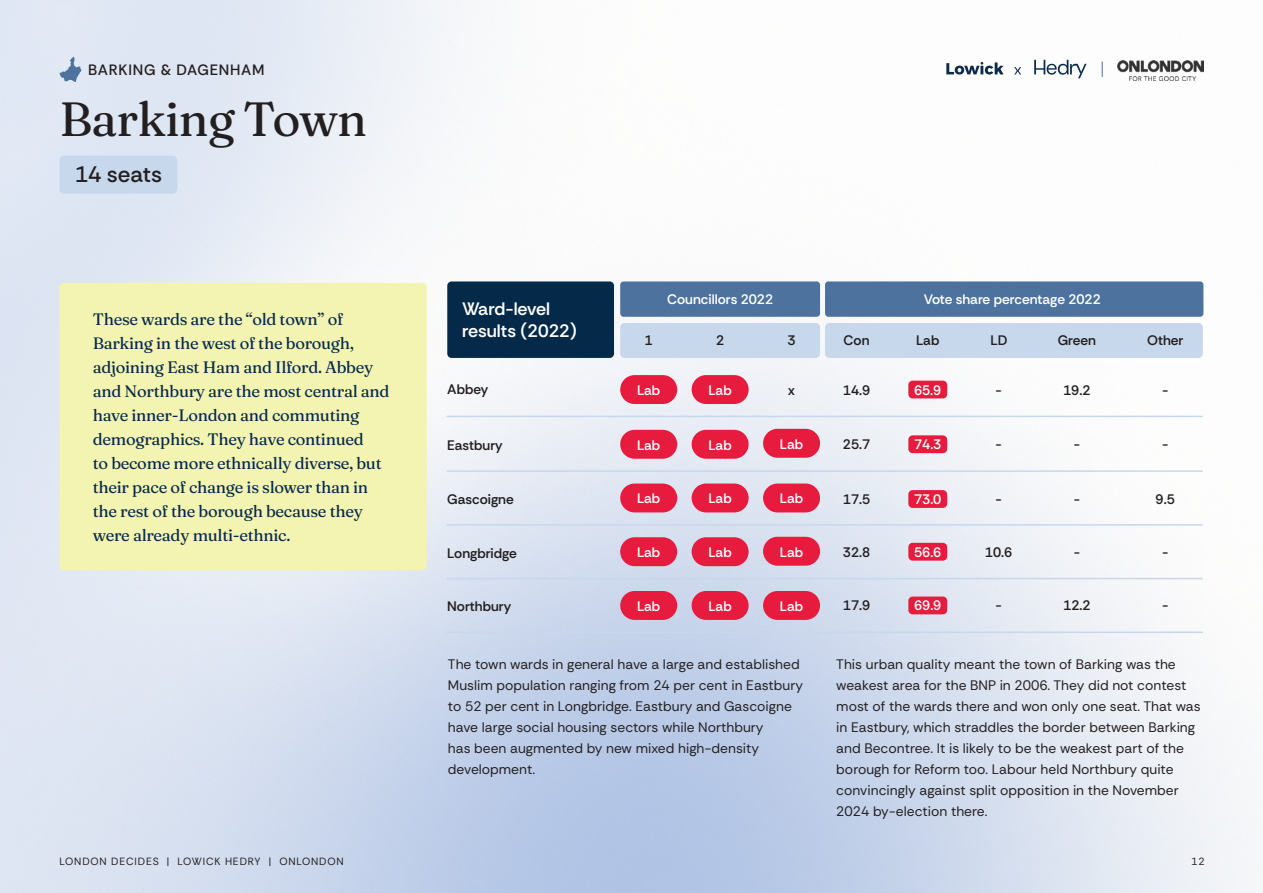
<style>
.page{position:relative;width:1263px;height:893px;background:#fff}
.page>*{position:absolute;margin:0;border:0;box-sizing:border-box;transform-origin:0 0}
.t1{font:900 48px "Fraunces 9 pt";letter-spacing:-.02em;color:#231f20}
.t2{font:500 22.5px "Rethink Sans";color:#231f20}
.t3{font:600 18px/21.6px "Rethink Sans";color:#fff}
.t4{font:900 16.5px/24px "Fraunces 9 pt";letter-spacing:-.02em;color:#052a49}
.t5{font:500 15px "Rethink Sans";letter-spacing:.05em;color:#231f20}
.t6{font:600 13.95px "Rethink Sans";color:#231f20}
.t7{font:13.8px/21px "Rethink Sans";color:#231f20}
.t8{font:600 13.8px "Rethink Sans";color:#231f20}
.t9{font:600 13.8px "Rethink Sans";color:#fff}
.t10{font:10.5px "Rethink Sans";letter-spacing:.08em;color:#231f20}
</style>
<div class="page">
<img style="left:0;top:0;width:1263px;height:893px">
<svg style="left:946px;top:62px;width:58px;height:13px"></svg>
<svg style="left:1034px;top:60px;width:52px;height:18px"></svg>
<svg style="left:1014px;top:67px;width:7px;height:8px"></svg>
<img style="left:1118px;top:61px;width:85px;height:20px">
<svg style="left:1102px;top:62px;width:1px;height:15px"></svg>
<svg style="left:60px;top:57px;width:22px;height:25px"></svg>
<div style="left:60px;top:156px;width:117px;height:38px;background:#c7d8ec;border-radius:4px"></div>
<div style="left:447px;top:281px;width:167px;height:77px;background:#052a49;border-radius:4px"></div>
<div style="left:825px;top:281px;width:378px;height:36px;background:#4c729d;border-radius:3px"></div>
<div style="left:620px;top:281px;width:200px;height:36px;background:#4c729d;border-radius:3px"></div>
<div style="left:908px;top:381px;width:39px;height:17px;background:#e61b3d;border-radius:4px"></div>
<div style="left:692px;top:375px;width:57px;height:29px;background:#e61b3d;border-radius:14px"></div>
<div style="left:620px;top:375px;width:57px;height:29px;background:#e61b3d;border-radius:14px"></div>
<div style="left:763px;top:483px;width:57px;height:29px;background:#e61b3d;border-radius:14px"></div>
<div style="left:763px;top:537px;width:57px;height:29px;background:#e61b3d;border-radius:14px"></div>
<div style="left:763px;top:591px;width:57px;height:29px;background:#e61b3d;border-radius:14px"></div>
<div style="left:692px;top:483px;width:57px;height:29px;background:#e61b3d;border-radius:14px"></div>
<div style="left:620px;top:483px;width:57px;height:29px;background:#e61b3d;border-radius:14px"></div>
<div style="left:908px;top:490px;width:39px;height:18px;background:#e61b3d;border-radius:4px"></div>
<div style="left:908px;top:435px;width:39px;height:18px;background:#e61b3d;border-radius:4px"></div>
<div style="left:763px;top:429px;width:57px;height:29px;background:#e61b3d;border-radius:14px"></div>
<div style="left:692px;top:430px;width:57px;height:29px;background:#e61b3d;border-radius:14px"></div>
<div style="left:620px;top:430px;width:57px;height:29px;background:#e61b3d;border-radius:14px"></div>
<div style="left:908px;top:543px;width:39px;height:18px;background:#e61b3d;border-radius:4px"></div>
<div style="left:692px;top:537px;width:57px;height:29px;background:#e61b3d;border-radius:14px"></div>
<div style="left:620px;top:537px;width:57px;height:29px;background:#e61b3d;border-radius:14px"></div>
<div style="left:908px;top:596px;width:39px;height:18px;background:#e61b3d;border-radius:4px"></div>
<div style="left:692px;top:591px;width:57px;height:29px;background:#e61b3d;border-radius:14px"></div>
<div style="left:620px;top:591px;width:57px;height:29px;background:#e61b3d;border-radius:14px"></div>
<div style="left:825px;top:323px;width:378px;height:35px;background:#c7d8ec;border-radius:4px"></div>
<div style="left:620px;top:323px;width:200px;height:35px;background:#c7d8ec;border-radius:4px"></div>
<hr style="left:447px;top:416px;width:756px;height:1px;background:#c7d8ec">
<hr style="left:447px;top:470px;width:756px;height:2px;background:#c7d8ec">
<hr style="left:447px;top:524px;width:756px;height:2px;background:#c7d8ec">
<hr style="left:447px;top:578px;width:756px;height:1px;background:#c7d8ec">
<hr style="left:447px;top:632px;width:756px;height:1px;background:#c7d8ec">
<div style="left:59px;top:283px;width:368px;height:287px;background:#f3f3b2;border-radius:4px"></div>
<p class="t5" style="left:88px;top:60px;width:178px">BARKING &amp; DAGENHAM</p>
<h1 class="t1" style="left:60px;top:81px;width:309px">Barking Town</h1>
<h2 class="t2" style="left:75px;top:161px;width:89px">14 seats</h2>
<p class="t4" style="left:93px;top:306px;width:298px">These wards are the “old town” of Barking in the west of the borough, adjoining East Ham and Ilford. Abbey and Northbury are the most central and have inner-London and commuting demographics. They have continued<br>to become more ethnically diverse, but their pace of change is slower than in the rest of the borough because they were already multi-ethnic.</p>
<h3 class="t3" style="left:462px;top:298px;width:116px">Ward-level results (2022)</h3>
<p class="t9" style="left:667px;top:291px;width:107px">Councillors 2022</p>
<p class="t9" style="left:924px;top:291px;width:178px">Vote share percentage 2022</p>
<p class="t8" style="left:645px;top:331px;width:10px">1</p>
<p class="t8" style="left:716px;top:331px;width:10px">2</p>
<p class="t8" style="left:787px;top:331px;width:10px">3</p>
<p class="t8" style="left:843px;top:331px;width:27px">Con</p>
<p class="t8" style="left:916px;top:331px;width:25px">Lab</p>
<p class="t8" style="left:990px;top:331px;width:19px">LD</p>
<p class="t8" style="left:1058px;top:331px;width:40px">Green</p>
<p class="t8" style="left:1147px;top:331px;width:38px">Other</p>
<p class="t8" style="left:447px;top:380px;width:43px">Abbey</p>
<p class="t9" style="left:637px;top:381px;width:25px">Lab</p>
<p class="t9" style="left:708px;top:381px;width:25px">Lab</p>
<p class="t8" style="left:843px;top:381px;width:29px">14.9</p>
<p class="t9" style="left:914px;top:381px;width:29px">65.9</p>
<p class="t8" style="left:995px;top:381px;width:8px">-</p>
<p class="t8" style="left:1063px;top:381px;width:29px">19.2</p>
<p class="t8" style="left:1162px;top:381px;width:8px">-</p>
<p class="t8" style="left:788px;top:381px;width:8px">x</p>
<p class="t8" style="left:447px;top:437px;width:57px">Eastbury</p>
<p class="t9" style="left:637px;top:436px;width:25px">Lab</p>
<p class="t9" style="left:708px;top:436px;width:25px">Lab</p>
<p class="t9" style="left:780px;top:435px;width:25px">Lab</p>
<p class="t8" style="left:843px;top:436px;width:29px">25.7</p>
<p class="t9" style="left:914px;top:436px;width:29px">74.3</p>
<p class="t8" style="left:995px;top:436px;width:8px">-</p>
<p class="t8" style="left:1074px;top:436px;width:8px">-</p>
<p class="t8" style="left:1162px;top:436px;width:8px">-</p>
<p class="t8" style="left:447px;top:490px;width:68px">Gascoigne</p>
<p class="t9" style="left:637px;top:490px;width:25px">Lab</p>
<p class="t9" style="left:708px;top:490px;width:25px">Lab</p>
<p class="t8" style="left:843px;top:490px;width:29px">17.5</p>
<p class="t9" style="left:914px;top:490px;width:29px">73.0</p>
<p class="t6" style="left:995px;top:490px;width:8px">-</p>
<p class="t8" style="left:1074px;top:490px;width:8px">-</p>
<p class="t8" style="left:1155px;top:490px;width:21px">9.5</p>
<p class="t9" style="left:780px;top:490px;width:25px">Lab</p>
<p class="t8" style="left:447px;top:544px;width:71px">Longbridge</p>
<p class="t8" style="left:843px;top:543px;width:29px">32.8</p>
<p class="t9" style="left:914px;top:543px;width:29px">56.6</p>
<p class="t9" style="left:637px;top:544px;width:25px">Lab</p>
<p class="t9" style="left:708px;top:544px;width:25px">Lab</p>
<p class="t8" style="left:985px;top:543px;width:29px">10.6</p>
<p class="t8" style="left:1074px;top:543px;width:8px">-</p>
<p class="t8" style="left:1162px;top:543px;width:8px">-</p>
<p class="t9" style="left:780px;top:543px;width:25px">Lab</p>
<p class="t8" style="left:447px;top:598px;width:65px">Northbury</p>
<p class="t9" style="left:637px;top:597px;width:25px">Lab</p>
<p class="t9" style="left:708px;top:597px;width:25px">Lab</p>
<p class="t8" style="left:843px;top:597px;width:29px">17.9</p>
<p class="t9" style="left:914px;top:597px;width:29px">69.9</p>
<p class="t8" style="left:995px;top:597px;width:8px">-</p>
<p class="t8" style="left:1063px;top:597px;width:29px">12.2</p>
<p class="t8" style="left:1162px;top:597px;width:8px">-</p>
<p class="t9" style="left:780px;top:597px;width:25px">Lab</p>
<p class="t7" style="left:448px;top:653px;width:357px">The town wards in general have a large and established Muslim population ranging from 24 per cent in Eastbury to 52 per cent in Longbridge. Eastbury and Gascoigne have large social housing sectors while Northbury<br>has been augmented by new mixed high-density development.</p>
<p class="t7" style="left:836px;top:653px;width:366px">This urban quality meant the town of Barking was the weakest area for the BNP in 2006. They did not contest most of the wards there and won only one seat. That was in Eastbury, which straddles the border between Barking and Becontree. It is likely to be the weakest part of the borough for Reform too. Labour held Northbury quite convincingly against split opposition in the November 2024 by-election there.</p>
<p class="t10" style="left:60px;top:855px;width:286px">LONDON DECIDES | LOWICK HEDRY | ONLONDON</p>
<p class="t10" style="left:1191px;top:855px;width:15px">12</p>
</div>
